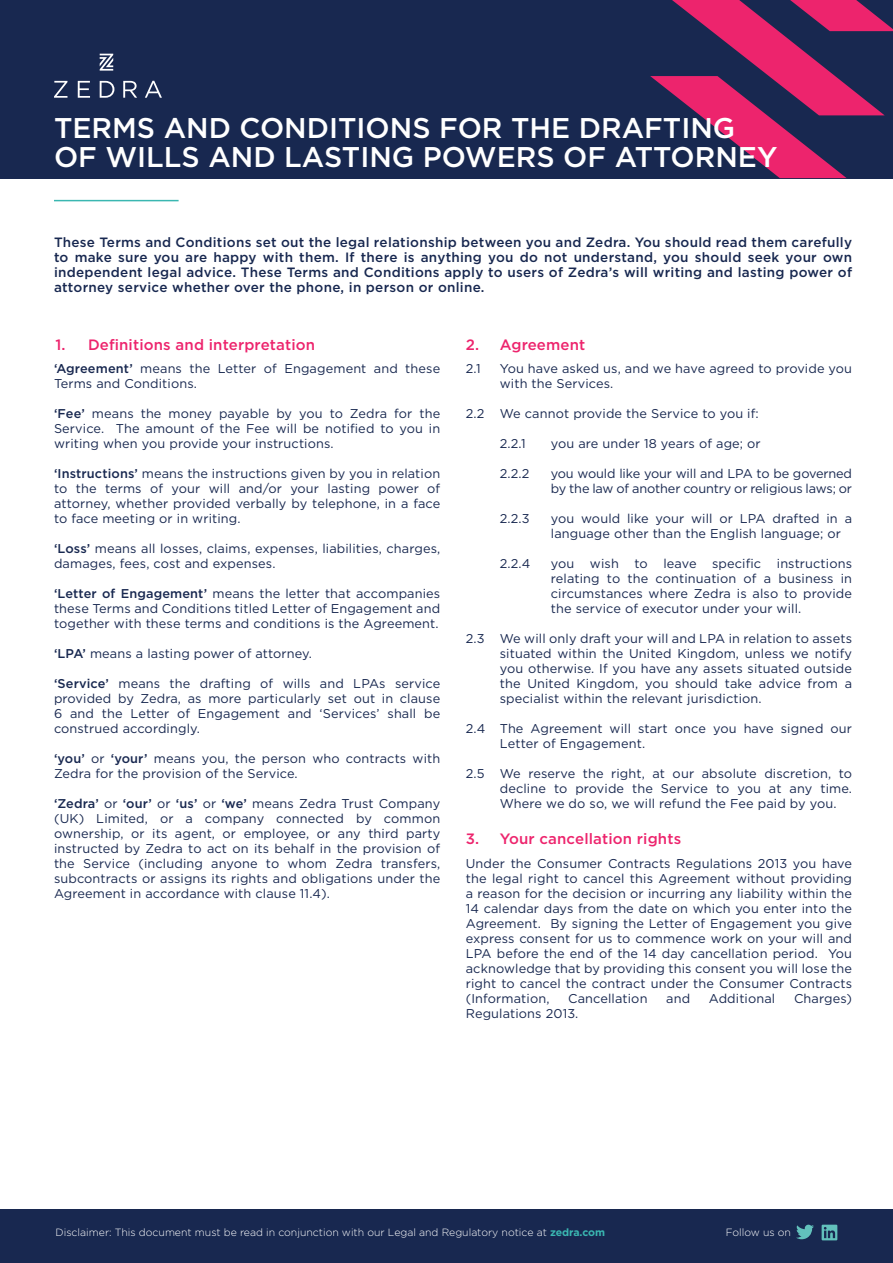
<style>
.page{position:relative;width:893px;height:1263px;background:#fff}
.page>*{position:absolute;margin:0;border:0;box-sizing:border-box;transform-origin:0 0}
.t1{font:500 28.5px/28.5px "Gotham";color:#fff}
.t2{font:500 15px "Gotham";letter-spacing:.01em;color:#ed246d}
.t3{font:500 13.5px/15px "Gotham";letter-spacing:.02em;color:#182850;text-align:justify}
.t4{font:12.75px/15px "Gotham";letter-spacing:.01em;color:#182850;text-align:justify}
.t5{font:12.75px/15px "Gotham";letter-spacing:-.01em;color:#182850}
.t6{font:300 10.5px "Gotham";color:#fff}
.s1{font-weight:500}
.s2{font-weight:700;color:#3ab7b1}
</style>
<div class="page">
<div style="left:0;top:1209px;width:893px;height:54px;background:#182850"></div>
<div style="left:0;top:0;width:893px;height:179px;background:#182850"></div>
<svg style="left:650px;top:0;width:243px;height:178px"></svg>
<svg style="left:54px;top:81px;width:108px;height:17px"></svg>
<svg style="left:100px;top:54px;width:13px;height:17px"></svg>
<hr style="left:54px;top:200px;width:125px;height:1px;background:#3ab7b1">
<svg style="left:796px;top:1225px;width:18px;height:14px"></svg>
<svg style="left:822px;top:1225px;width:15px;height:15px"></svg>
<h1 class="t1" style="left:54px;top:113px;width:725px">TERMS AND CONDITIONS FOR THE DRAFTING<br>OF WILLS AND LASTING POWERS OF ATTORNEY</h1>
<p class="t3" style="left:54px;top:234px;width:800px">These Terms and Conditions set out the legal relationship between you and Zedra. You should read them carefully to make sure you are happy with them. If there is anything you do not understand, you should seek your own independent legal advice. These Terms and Conditions apply to users of Zedra’s will writing and lasting power of attorney service whether over the phone, in person or online.</p>
<p class="t2" style="left:55px;top:334px;width:261px">1. Definitions and interpretation</p>
<p class="t4" style="left:54px;top:361px;width:388px"><span class="s1">‘Agreement’</span> means the Letter of Engagement and these<br>Terms and Conditions.</p>
<p class="t4" style="left:54px;top:406px;width:388px"><span class="s1">‘Fee’</span> means the money payable by you to Zedra for the Service. The amount of the Fee will be notified to you in writing when you provide your instructions.</p>
<p class="t4" style="left:54px;top:466px;width:388px"><span class="s1">‘Instructions’</span> means the instructions given by you in relation to the terms of your will and/or your lasting power of attorney, whether provided verbally by telephone, in a face to face meeting or in writing.</p>
<p class="t4" style="left:54px;top:541px;width:388px"><span class="s1">‘Loss’</span> means all losses, claims, expenses, liabilities, charges, damages, fees, cost and expenses.</p>
<p class="t4" style="left:54px;top:586px;width:388px"><span class="s1">‘Letter of Engagement’</span> means the letter that accompanies these Terms and Conditions titled Letter of Engagement and together with these terms and conditions is the Agreement.</p>
<p class="t4" style="left:54px;top:646px;width:259px"><span class="s1">‘LPA’</span> means a lasting power of attorney.</p>
<p class="t4" style="left:54px;top:676px;width:388px"><span class="s1">‘Service’</span> means the drafting of wills and LPAs service provided by Zedra, as more particularly set out in clause 6 and the Letter of Engagement and ‘Services’ shall be construed accordingly.</p>
<p class="t4" style="left:54px;top:751px;width:388px"><span class="s1">‘you’</span> or <span class="s1">‘your’</span> means you, the person who contracts with<br>Zedra for the provision of the Service.</p>
<p class="t4" style="left:54px;top:796px;width:388px"><span class="s1">‘Zedra’</span> or <span class="s1">‘our’</span> or <span class="s1">‘us’</span> or <span class="s1">‘we’</span> means Zedra Trust Company (UK) Limited, or a company connected by common ownership, or its agent, or employee, or any third party instructed by Zedra to act on its behalf in the provision of the Service (including anyone to whom Zedra transfers, subcontracts or assigns its rights and obligations under the Agreement in accordance with clause 11.4).</p>
<p class="t2" style="left:466px;top:334px;width:121px">2. Agreement</p>
<p class="t4" style="left:466px;top:361px;width:16px">2.1</p>
<p class="t4" style="left:500px;top:361px;width:354px">You have asked us, and we have agreed to provide you with the Services.</p>
<p class="t4" style="left:466px;top:406px;width:295px">2.2 We cannot provide the Service to you if:</p>
<p class="t4" style="left:500px;top:436px;width:27px">2.2.1</p>
<p class="t4" style="left:551px;top:436px;width:211px">you are under 18 years of age; or</p>
<p class="t4" style="left:500px;top:466px;width:31px">2.2.2</p>
<p class="t5" style="left:551px;top:466px;width:303px">you would like your will and LPA to be governed by the law of another country or religious laws; or</p>
<p class="t4" style="left:500px;top:511px;width:31px">2.2.3</p>
<p class="t4" style="left:551px;top:511px;width:303px">you would like your will or LPA drafted in a language other than the English language; or</p>
<p class="t4" style="left:500px;top:556px;width:32px">2.2.4</p>
<p class="t4" style="left:551px;top:556px;width:303px">you wish to leave specific instructions relating to the continuation of a business in circumstances where Zedra is also to provide the service of executor under your will.</p>
<p class="t4" style="left:500px;top:631px;width:354px;text-indent:-34px">2.3 We will only draft your will and LPA in relation to assets situated within the United Kingdom, unless we notify you otherwise. If you have any assets situated outside the United Kingdom, you should take advice from a specialist within the relevant jurisdiction.</p>
<p class="t4" style="left:500px;top:721px;width:354px;text-indent:-34px">2.4 The Agreement will start once you have signed our<br>Letter of Engagement.</p>
<p class="t4" style="left:500px;top:766px;width:354px;text-indent:-34px">2.5 We reserve the right, at our absolute discretion, to decline to provide the Service to you at any time.<br>Where we do so, we will refund the Fee paid by you.</p>
<p class="t2" style="left:466px;top:829px;width:217px">3. Your cancellation rights</p>
<p class="t4" style="left:466px;top:855px;width:388px">Under the Consumer Contracts Regulations 2013 you have the legal right to cancel this Agreement without providing a reason for the decision or incurring any liability within the 14 calendar days from the date on which you enter into the Agreement. By signing the Letter of Engagement you give express consent for us to commence work on your will and LPA before the end of the 14 day cancellation period. You acknowledge that by providing this consent you will lose the right to cancel the contract under the Consumer Contracts (Information,</p>
<p class="t4" style="left:568px;top:990px;width:81px">Cancellation</p>
<p class="t4" style="left:666px;top:990px;width:25px">and</p>
<p class="t4" style="left:709px;top:990px;width:68px">Additional</p>
<p class="t4" style="left:794px;top:990px;width:60px">Charges)</p>
<p class="t4" style="left:466px;top:1005px;width:114px">Regulations 2013.</p>
<p class="t6" style="left:56px;top:1225px;width:551px">Disclaimer: This document must be read in conjunction with our Legal and Regulatory notice at <span class="s2">zedra.com</span></p>
<p class="t6" style="left:726px;top:1225px;width:67px">Follow us on</p>
</div>
